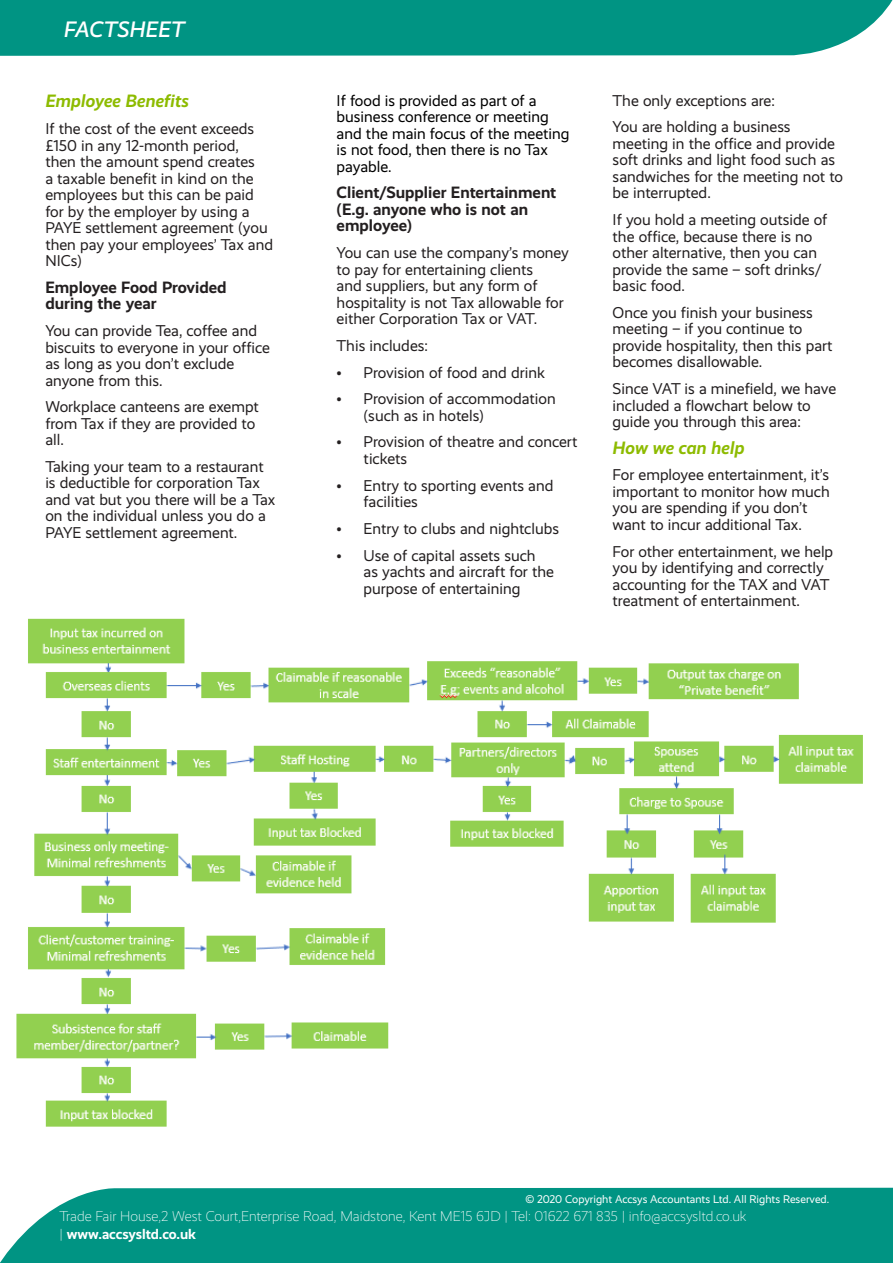
<style>
.page{position:relative;width:893px;height:1263px;background:#fff}
.page>*{position:absolute;margin:0;border:0;box-sizing:border-box;transform-origin:0 0}
.Intro{font:italic 500 22.5px "Realist";letter-spacing:.005em;color:#fff}
.Text{font:italic 700 18px "Realist";color:#8dbb00}
.Text-2{font:700 16.5px/16.5px "Realist";color:#231f20}
.Text-3{font:15.75px/16.5px "Realist";color:#231f20}
.Text-4{font:15.75px/16.5px "Realist";color:#000}
.t1{font:300 14.25px "Realist";color:#fff}
.t2{font:700 14.25px "Realist";color:#fff}
.Text-5{font:11.25px "Realist";letter-spacing:-.005em;color:#fff}
.s1{font-weight:300}
</style>
<div class="page">
<div style="left:0;top:1187px;width:893px;height:76px;background:#009483"></div>
<div style="left:0;top:0;width:893px;height:56px;background:#009483"></div>
<img style="left:16px;top:618px;width:847px;height:509px">
<p class="Intro" style="left:64px;top:16px;width:122px">FACTSHEET</p>
<p class="Text" style="left:45px;top:91px;width:145px">Employee Benefits</p>
<p class="Text-3" style="left:45px;top:121px;width:229px">If the cost of the event exceeds £150 in any 12-month period, then the amount spend creates<br>a taxable benefit in kind on the employees but this can be paid for by the employer by using a<br>PAYE settlement agreement (you then pay your employees’ Tax and<br>NICs)</p>
<p class="Text-2" style="left:45px;top:279px;width:183px">Employee Food Provided during the year</p>
<p class="Text-3" style="left:45px;top:322px;width:226px">You can provide Tea, coffee and biscuits to everyone in your office as long as you don’t exclude anyone from this.</p>
<p class="Text-3" style="left:45px;top:399px;width:215px">Workplace canteens are exempt from Tax if they are provided to all.</p>
<p class="Text-3" style="left:45px;top:458px;width:232px">Taking your team to a restaurant is deductible for corporation Tax and vat but you there will be a Tax on the individual unless you do a<br>PAYE settlement agreement.</p>
<p class="Text-4" style="left:337px;top:92px;width:234px">If food is provided as part of a business conference or meeting and the main focus of the meeting is not food, then there is no Tax payable.</p>
<p class="Text-2" style="left:337px;top:185px;width:221px">Client/Supplier Entertainment (E.g. anyone who is not an employee)</p>
<p class="Text-3" style="left:337px;top:245px;width:234px">You can use the company’s money to pay for entertaining clients<br>and suppliers, but any form of hospitality is not Tax allowable for either Corporation Tax or VAT.</p>
<p class="Text-3" style="left:337px;top:337px;width:93px">This includes:</p>
<p class="Text-3" style="left:337px;top:364px;width:210px">• Provision of food and drink</p>
<p class="Text-3" style="left:364px;top:391px;width:194px;text-indent:-27px">• Provision of accommodation (such as in hotels)</p>
<p class="Text-3" style="left:364px;top:434px;width:215px;text-indent:-27px">• Provision of theatre and concert tickets</p>
<p class="Text-3" style="left:364px;top:477px;width:191px;text-indent:-27px">• Entry to sporting events and facilities</p>
<p class="Text-3" style="left:337px;top:520px;width:224px">• Entry to clubs and nightclubs</p>
<p class="Text-3" style="left:364px;top:547px;width:192px;text-indent:-27px">• Use of capital assets such as yachts and aircraft for the purpose of entertaining</p>
<p class="Text-3" style="left:613px;top:92px;width:164px">The only exceptions are:</p>
<p class="Text-3" style="left:613px;top:119px;width:232px">You are holding a business meeting in the office and provide soft drinks and light food such as sandwiches for the meeting not to be interrupted.</p>
<p class="Text-3" style="left:613px;top:212px;width:216px">If you hold a meeting outside of the office, because there is no other alternative, then you can provide the same – soft drinks/ basic food.</p>
<p class="Text-3" style="left:613px;top:304px;width:221px">Once you finish your business meeting – if you continue to provide hospitality, then this part becomes disallowable.</p>
<p class="Text-3" style="left:613px;top:380px;width:225px">Since VAT is a minefield, we have included a flowchart below to guide you through this area:</p>
<p class="Text" style="left:613px;top:437px;width:133px">How we can help</p>
<p class="Text-3" style="left:613px;top:467px;width:219px">For employee entertainment, it’s important to monitor how much you are spending if you don’t want to incur additional Tax.</p>
<p class="Text-3" style="left:613px;top:543px;width:222px">For other entertainment, we help you by identifying and correctly accounting for the TAX and VAT treatment of entertainment.</p>
<p class="Text-5" style="left:525px;top:1193px;width:305px">© 2020 Copyright Accsys Accountants Ltd. All Rights Reserved.</p>
<p class="t1" style="left:60px;top:1209px;width:688px">Trade Fair House,2 West Court,Enterprise Road, Maidstone, Kent ME15 6JD | Tel: 01622 671 835 | info@accsysltd.co.uk</p>
<p class="t2" style="left:60px;top:1225px;width:138px"><span class="s1">|</span> www.accsysltd.co.uk</p>
</div>
